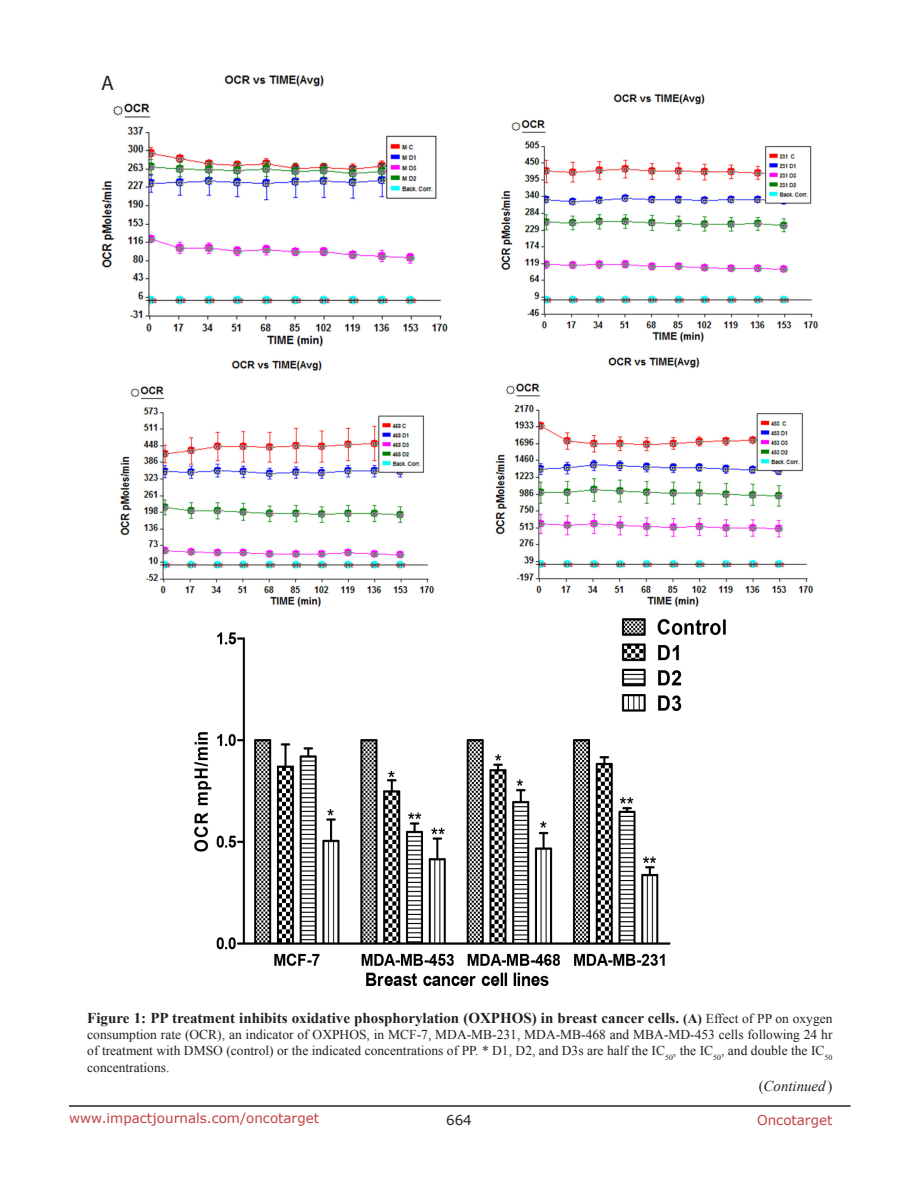
<style>
.page{position:relative;width:918px;height:1188px;background:#fff}
.page>*{position:absolute;margin:0;border:0;box-sizing:border-box;transform-origin:0 0}
.Body_UL2{font:21px "Myriad Pro";color:#231f20}
.FigureText{font:700 15px "Times New Roman";color:#231f20}
.TableText{font:italic 15px "Times New Roman";color:#231f20}
.FigureText-2{font:13.5px/16.2px "Times New Roman";color:#231f20;text-align:justify}
.t1{font:13.5px "Verdana";color:#c24141}
.t2{font:13.5px "Verdana";color:#231f20}
.s1{font-size:13.5px}
.s2{font-weight:400;font-size:13.5px}
.s3{font-style:normal}
</style>
<div class="page">
<hr style="left:69px;top:1105px;width:781px;height:2px;background:#231f20">
<img style="left:101px;top:76px;width:717px;height:531px">
<img style="left:194px;top:618px;width:531px;height:368px">
<p class="Body_UL2" style="left:101px;top:70px;width:14px">A</p>
<p class="FigureText" style="left:87px;top:1008px;width:747px">Figure 1: PP treatment inhibits oxidative phosphorylation (OXPHOS) in breast cancer cells. <span class="s1">(A)</span> <span class="s2">Effect of PP on oxygen</span></p>
<p class="FigureText-2" style="left:87px;top:1026px;width:747px">consumption rate (OCR), an indicator of OXPHOS, in MCF-7, MDA-MB-231, MDA-MB-468 and MBA-MD-453 cells following 24 hr of treatment with DMSO (control) or the indicated concentrations of PP. * D1, D2, and D3s are half the IC<sub>50</sub>, the IC<sub>50</sub>, and double the IC<sub>50 </sub>concentrations.</p>
<p class="TableText" style="left:759px;top:1076px;width:75px"><span class="s3">(</span>Continued<span class="s3">)</span></p>
<p class="t1" style="left:69px;top:1109px;width:252px">www.impactjournals.com/oncotarget</p>
<p class="t2" style="left:446px;top:1111px;width:27px">664</p>
<p class="t1" style="left:757px;top:1111px;width:77px">Oncotarget</p>
</div>
